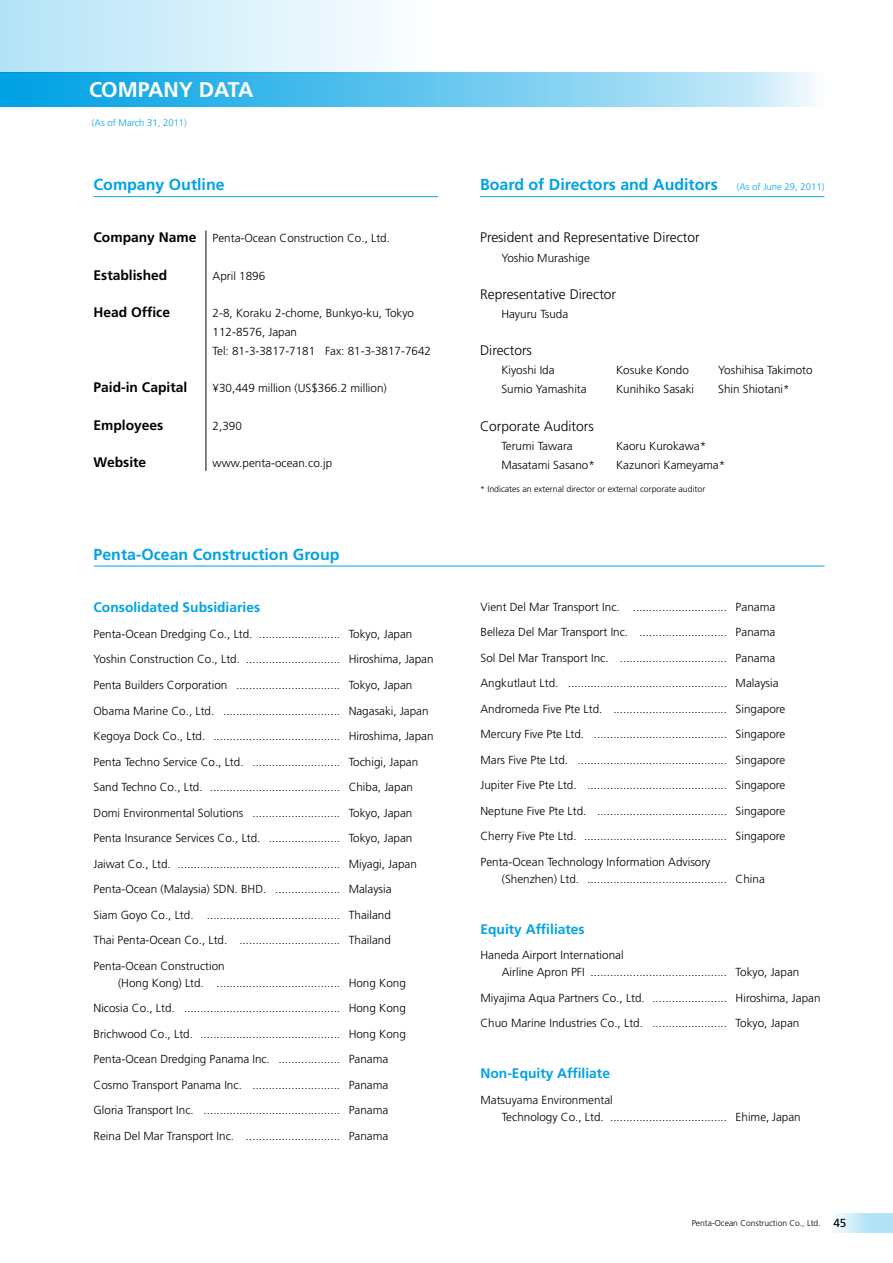
<style>
.page{position:relative;width:893px;height:1263px;background:#fff}
.page>*{position:absolute;margin:0;border:0;box-sizing:border-box;transform-origin:0 0}
.t1{font:700 21.3px "Frutiger";color:#fff}
.t2{font:700 15.9px "Frutiger";color:#00a2e5}
.t3{font:300 13.8px "Frutiger";color:#000}
.t4{font:700 13.8px "Frutiger";color:#00a2e5}
.t5{font:700 13.8px "Frutiger";color:#000}
.t6{font:300 11.7px/25.5px "Frutiger";color:#000}
.t7{font:300 9.6px "Frutiger";color:#00a2e5}
.t8{font:300 8.7px "Frutiger";color:#000}
.t9{font:300 8.55px "Frutiger";color:#000}
.s1{font-weight:700;font-size:13.8px}
.s2{font-weight:400;font-size:11.7px}
</style>
<div class="page">
<svg style="left:835px;top:1213px;width:58px;height:19px"></svg>
<svg style="left:0;top:72px;width:815px;height:35px;background:#63c5ee"></svg>
<div style="left:0;top:0;width:438px;height:72px;background:linear-gradient(to right,#b2e3f7,#feffff)"></div>
<hr style="left:480px;top:196px;width:344px;height:1px;background:#00a2e5">
<hr style="left:206px;top:231px;width:1px;height:240px;background:#000">
<hr style="left:94px;top:196px;width:344px;height:1px;background:#00a2e5">
<hr style="left:94px;top:566px;width:730px;height:1px;background:#00a2e5">
<h1 class="t1" style="left:89px;top:77px;width:166px">COMPANY DATA</h1>
<p class="t7" style="left:92px;top:118px;width:97px">(As of March 31, 2011)</p>
<h2 class="t2" style="left:94px;top:175px;width:133px">Company Outline</h2>
<p class="t6" style="left:94px;top:226px;width:298px"><span class="s1">Company Name</span> Penta-Ocean Construction Co., Ltd.</p>
<p class="t5" style="left:94px;top:267px;width:75px">Established</p>
<p class="t6" style="left:213px;top:263px;width:54px">April 1896</p>
<p class="t5" style="left:94px;top:304px;width:78px">Head Office</p>
<p class="t6" style="left:213px;top:303px;width:220px;line-height:19.2px">2-8, Koraku 2-chome, Bunkyo-ku, Tokyo<br>112-8576, Japan<br>Tel: 81-3-3817-7181 Fax: 81-3-3817-7642</p>
<p class="t5" style="left:94px;top:379px;width:95px">Paid-in Capital</p>
<p class="t6" style="left:213px;top:375px;width:176px">¥30,449 million (US$366.2 million)</p>
<p class="t5" style="left:94px;top:417px;width:71px">Employees</p>
<p class="t6" style="left:213px;top:413px;width:31px">2,390</p>
<p class="t5" style="left:94px;top:454px;width:54px">Website</p>
<p class="t6" style="left:213px;top:450px;width:121px">www.penta-ocean.co.jp</p>
<h2 class="t2" style="left:94px;top:545px;width:247px">Penta-Ocean Construction Group</h2>
<p class="t4" style="left:94px;top:599px;width:168px">Consolidated Subsidiaries</p>
<p class="t6" style="left:94px;top:621px;width:342px">Penta-Ocean Dredging Co., Ltd. ......................... Tokyo, Japan Yoshin Construction Co., Ltd. ............................. Hiroshima, Japan Penta Builders Corporation ................................ Tokyo, Japan Obama Marine Co., Ltd. .................................... Nagasaki, Japan Kegoya Dock Co., Ltd. ....................................... Hiroshima, Japan Penta Techno Service Co., Ltd. ........................... Tochigi, Japan Sand Techno Co., Ltd. ........................................ Chiba, Japan Domi Environmental Solutions ........................... Tokyo, Japan Penta Insurance Services Co., Ltd. ...................... Tokyo, Japan Jaiwat Co., Ltd. .................................................. Miyagi, Japan Penta-Ocean (Malaysia) SDN. BHD. .................... Malaysia<br>Siam Goyo Co., Ltd. ......................................... Thailand<br>Thai Penta-Ocean Co., Ltd. ............................... Thailand Penta-Ocean Construction</p>
<p class="t6" style="left:94px;top:970px;width:314px;text-indent:25px">(Hong Kong) Ltd. ...................................... Hong Kong Nicosia Co., Ltd. ................................................ Hong Kong Brichwood Co., Ltd. ........................................... Hong Kong Penta-Ocean Dredging Panama Inc. ................... Panama Cosmo Transport Panama Inc. ........................... Panama Gloria Transport Inc. .......................................... Panama Reina Del Mar Transport Inc. ............................. Panama</p>
<h2 class="t2" style="left:480px;top:175px;width:239px">Board of Directors and Auditors</h2>
<p class="t7" style="left:737px;top:182px;width:89px">(As of June 29, 2011)</p>
<p class="t3" style="left:480px;top:230px;width:221px">President and Representative Director</p>
<p class="t6" style="left:501px;top:245px;width:90px">Yoshio Murashige</p>
<p class="t3" style="left:480px;top:286px;width:138px">Representative Director</p>
<p class="t6" style="left:501px;top:301px;width:68px">Hayuru Tsuda</p>
<p class="t3" style="left:480px;top:342px;width:53px">Directors</p>
<p class="t6" style="left:501px;top:357px;width:55px">Kiyoshi Ida</p>
<p class="t6" style="left:616px;top:357px;width:74px">Kosuke Kondo</p>
<p class="t6" style="left:718px;top:357px;width:96px">Yoshihisa Takimoto</p>
<p class="t6" style="left:501px;top:377px;width:87px">Sumio Yamashita</p>
<p class="t6" style="left:616px;top:377px;width:79px">Kunihiko Sasaki</p>
<p class="t6" style="left:718px;top:377px;width:73px">Shin Shiotani*</p>
<p class="t3" style="left:480px;top:418px;width:115px">Corporate Auditors</p>
<p class="t6" style="left:501px;top:433px;width:73px">Terumi Tawara</p>
<p class="t6" style="left:616px;top:433px;width:92px">Kaoru Kurokawa*</p>
<p class="t6" style="left:501px;top:452px;width:95px">Masatami Sasano*</p>
<p class="t6" style="left:616px;top:452px;width:111px">Kazunori Kameyama*</p>
<p class="t8" style="left:480px;top:485px;width:227px">* Indicates an external director or external corporate auditor</p>
<p class="t6" style="left:480px;top:594px;width:306px">Vient Del Mar Transport Inc. ............................. Panama Belleza Del Mar Transport Inc. ........................... Panama Sol Del Mar Transport Inc. ................................. Panama Angkutlaut Ltd. ................................................. Malaysia Andromeda Five Pte Ltd. ................................... Singapore Mercury Five Pte Ltd. ......................................... Singapore Mars Five Pte Ltd. .............................................. Singapore Jupiter Five Pte Ltd. ........................................... Singapore Neptune Five Pte Ltd. ........................................ Singapore Cherry Five Pte Ltd. ............................................ Singapore Penta-Ocean Technology Information Advisory</p>
<p class="t6" style="left:502px;top:866px;width:265px">(Shenzhen) Ltd. ........................................... China</p>
<p class="t4" style="left:480px;top:921px;width:106px">Equity Affiliates</p>
<p class="t6" style="left:502px;top:947px;width:299px;line-height:17px;text-indent:-21px">Haneda Airport International<br>Airline Apron PFI .......................................... Tokyo, Japan</p>
<p class="t6" style="left:480px;top:985px;width:342px">Miyajima Aqua Partners Co., Ltd. ....................... Hiroshima, Japan<br>Chuo Marine Industries Co., Ltd. ....................... Tokyo, Japan</p>
<p class="t4" style="left:480px;top:1065px;width:131px">Non-Equity Affiliate</p>
<p class="t6" style="left:502px;top:1091px;width:300px;line-height:17px;text-indent:-21px">Matsuyama Environmental<br>Technology Co., Ltd. .................................... Ehime, Japan</p>
<p class="t9" style="left:692px;top:1218px;width:156px">Penta-Ocean Construction Co., Ltd. <span class="s2">45</span></p>
</div>
